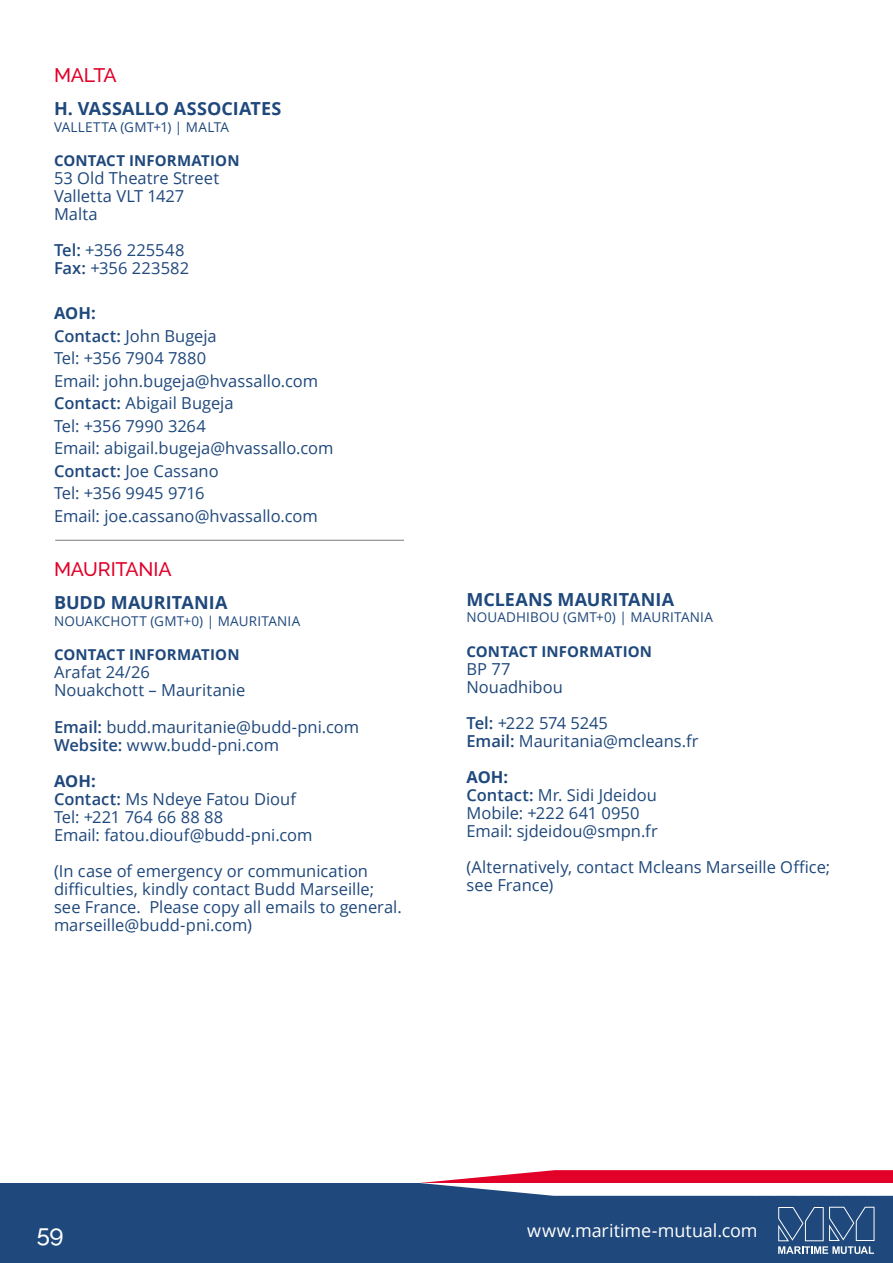
<style>
.page{position:relative;width:893px;height:1263px;background:#fff}
.page>*{position:absolute;margin:0;border:0;box-sizing:border-box;transform-origin:0 0}
.t1{font:500 24px "Raleway";color:#fff}
.body-copy{font:500 19.5px "Raleway";letter-spacing:-.01em;color:#e20029}
.body-copy-2{font:700 18px "Open Sans";letter-spacing:.005em;color:#1f487c}
.t2{font:18px "Open Sans";letter-spacing:-.005em;color:#fff}
.body-copy-3{font:16.5px/18px "Open Sans";color:#1f487c}
.body-copy-4{font:700 16.5px "Open Sans";letter-spacing:-.005em;color:#1f487c}
.body-copy-5{font:700 15px "Open Sans";letter-spacing:.01em;color:#1f487c}
.body-copy-6{font:13.5px "Open Sans";letter-spacing:.015em;color:#1f487c}
.s1{font-weight:600}
</style>
<div class="page">
<div style="left:0;top:1183px;width:893px;height:80px;background:#1f487c"></div>
<svg style="left:778px;top:1207px;width:96px;height:47px"></svg>
<svg style="left:420px;top:1170px;width:473px;height:26px"></svg>
<hr style="left:55px;top:540px;width:349px;height:1px;background:#787a7d">
<p class="body-copy" style="left:54px;top:64px;width:64px">MALTA</p>
<p class="body-copy-2" style="left:54px;top:96px;width:229px">H. VASSALLO ASSOCIATES</p>
<p class="body-copy-6" style="left:54px;top:117px;width:177px">VALLETTA (GMT+1) | MALTA</p>
<p class="body-copy-5" style="left:54px;top:150px;width:187px">CONTACT INFORMATION</p>
<p class="body-copy-3" style="left:54px;top:169px;width:167px">53 Old Theatre Street</p>
<p class="body-copy-3" style="left:54px;top:187px;width:132px">Valletta VLT 1427</p>
<p class="body-copy-3" style="left:54px;top:205px;width:45px">Malta</p>
<p class="body-copy-3" style="left:54px;top:241px;width:132px"><span class="s1">Tel:</span> +356 225548</p>
<p class="body-copy-3" style="left:54px;top:259px;width:137px"><span class="s1">Fax:</span> +356 223582</p>
<p class="body-copy-4" style="left:54px;top:301px;width:43px">AOH:</p>
<p class="body-copy-3" style="left:54px;top:326px;width:164px"><span class="s1">Contact:</span> John Bugeja</p>
<p class="body-copy-3" style="left:54px;top:349px;width:154px">Tel: +356 7904 7880</p>
<p class="body-copy-3" style="left:54px;top:371px;width:266px">Email: john.bugeja@hvassallo.com</p>
<p class="body-copy-3" style="left:54px;top:394px;width:181px"><span class="s1">Contact:</span> Abigail Bugeja</p>
<p class="body-copy-3" style="left:54px;top:416px;width:153px">Tel: +356 7990 3264</p>
<p class="body-copy-3" style="left:54px;top:439px;width:281px">Email: abigail.bugeja@hvassallo.com</p>
<p class="body-copy-3" style="left:54px;top:461px;width:166px"><span class="s1">Contact:</span> Joe Cassano</p>
<p class="body-copy-3" style="left:54px;top:484px;width:152px">Tel: +356 9945 9716</p>
<p class="body-copy-3" style="left:54px;top:506px;width:265px">Email: joe.cassano@hvassallo.com</p>
<p class="body-copy" style="left:54px;top:558px;width:119px">MAURITANIA</p>
<p class="body-copy-2" style="left:54px;top:590px;width:175px">BUDD MAURITANIA</p>
<p class="body-copy-6" style="left:54px;top:612px;width:248px">NOUAKCHOTT (GMT+0) | MAURITANIA</p>
<p class="body-copy-5" style="left:54px;top:644px;width:187px">CONTACT INFORMATION</p>
<p class="body-copy-3" style="left:54px;top:663px;width:97px">Arafat 24/26</p>
<p class="body-copy-3" style="left:54px;top:681px;width:193px">Nouakchott – Mauritanie</p>
<p class="body-copy-3" style="left:54px;top:717px;width:307px"><span class="s1">Email:</span> budd.mauritanie@budd-pni.com</p>
<p class="body-copy-3" style="left:54px;top:735px;width:227px"><span class="s1">Website:</span> www.budd-pni.com</p>
<p class="body-copy-4" style="left:54px;top:769px;width:43px">AOH:</p>
<p class="body-copy-3" style="left:54px;top:789px;width:244px"><span class="s1">Contact:</span> Ms Ndeye Fatou Diouf</p>
<p class="body-copy-3" style="left:54px;top:807px;width:171px">Tel: +221 764 66 88 88</p>
<p class="body-copy-3" style="left:54px;top:825px;width:260px">Email: fatou.diouf@budd-pni.com</p>
<p class="body-copy-3" style="left:54px;top:861px;width:349px">(In case of emergency or communication difficulties, kindly contact Budd Marseille; see France. Please copy all emails to general. marseille@budd-pni.com)</p>
<p class="body-copy-2" style="left:466px;top:587px;width:209px">MCLEANS MAURITANIA</p>
<p class="body-copy-6" style="left:466px;top:608px;width:248px">NOUADHIBOU (GMT+0) | MAURITANIA</p>
<p class="body-copy-5" style="left:466px;top:641px;width:187px">CONTACT INFORMATION</p>
<p class="body-copy-3" style="left:466px;top:659px;width:46px">BP 77</p>
<p class="body-copy-3" style="left:466px;top:677px;width:98px">Nouadhibou</p>
<p class="body-copy-3" style="left:466px;top:713px;width:143px"><span class="s1">Tel:</span> +222 574 5245</p>
<p class="body-copy-3" style="left:466px;top:731px;width:234px"><span class="s1">Email:</span> Mauritania@mcleans.fr</p>
<p class="body-copy-4" style="left:466px;top:765px;width:43px">AOH:</p>
<p class="body-copy-3" style="left:466px;top:785px;width:192px"><span class="s1">Contact:</span> Mr. Sidi Jdeidou</p>
<p class="body-copy-3" style="left:466px;top:803px;width:175px">Mobile: +222 641 0950</p>
<p class="body-copy-3" style="left:466px;top:821px;width:193px">Email: sjdeidou@smpn.fr</p>
<p class="body-copy-3" style="left:466px;top:857px;width:365px">(Alternatively, contact Mcleans Marseille Office; see France)</p>
<h1 class="t1" style="left:37px;top:1220px;width:28px">59</h1>
<p class="t2" style="left:527px;top:1218px;width:232px">www.maritime-mutual.com</p>
</div>
